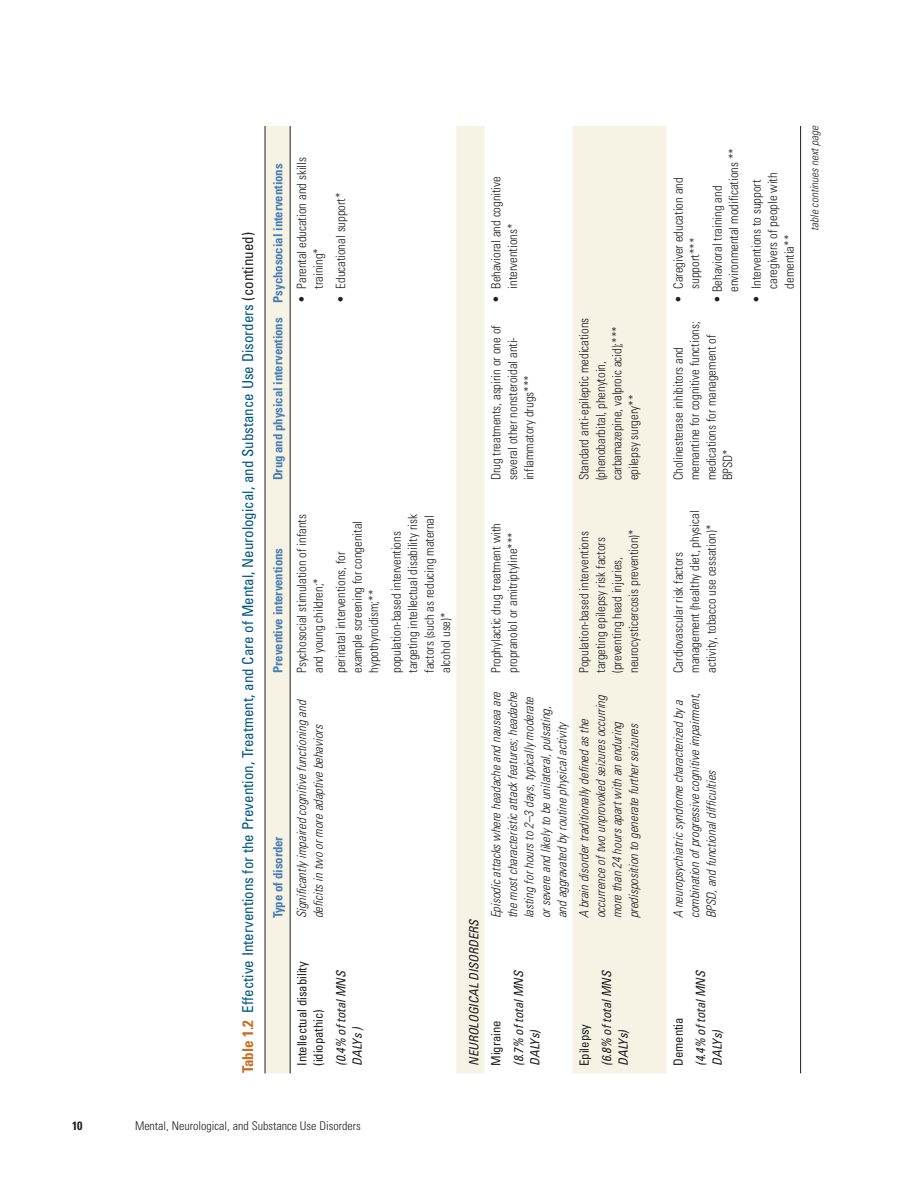
<style>
.page{position:relative;width:918px;height:1188px;background:#fff}
.page>*{position:absolute;margin:0;border:0;box-sizing:border-box;transform-origin:0 0}
.t1{font:condensed 15px "Univers";color:#015685}
.t2{font:300 condensed 12.75px/16.5px "Univers";letter-spacing:-.005em;color:#231f20}
.t3{font:italic 300 condensed 12.75px/16.5px "Univers";letter-spacing:-.005em;color:#231f20}
.t4{font:italic condensed 12.75px/22.4px "Univers";letter-spacing:-.005em;color:#231f20}
.t5{font:700 condensed 12.75px "Univers";letter-spacing:-.005em;color:#497eb2}
.t6{font:condensed 12.75px/16.5px "Univers";letter-spacing:-.005em;color:#231f20}
.t7{font:300 condensed 12px "Univers";color:#231f20}
.t8{font:700 condensed 12px "Univers";color:#231f20}
.t9{font:italic 300 condensed 11.25px "Univers";color:#231f20}
.s1{font-weight:700;color:#ca6b21}
.s2{color:#231f20}
.s3{font-style:normal}
</style>
<div class="page">
<svg style="left:266px;top:126px;width:401px;height:947px"></svg>
<hr style="left:265px;top:126px;width:1px;height:947px;background:#231f20">
<hr style="left:290px;top:126px;width:1px;height:947px;background:#231f20">
<hr style="left:800px;top:126px;width:1px;height:947px;background:#231f20">
<p class="t1" style="left:242px;top:1073px;width:843px;rotate:-90deg"><span class="s1">Table 1.2</span> Effective Interventions for the Prevention, Treatment, and Care of Mental, Neurological, and Substance Use Disorders <span class="s2">(continued)</span></p>
<p class="t5" style="left:273px;top:480px;width:318px;rotate:-90deg">Drug and physical interventions Psychosocial interventions</p>
<p class="t2" style="left:295px;top:289px;width:133px;text-indent:-14px;rotate:-90deg">• Parental education and skills training*</p>
<p class="t2" style="left:334px;top:303px;width:112px;rotate:-90deg">• Educational support*</p>
<p class="t5" style="left:273px;top:673px;width:126px;rotate:-90deg">Preventive interventions</p>
<p class="t5" style="left:273px;top:918px;width:84px;rotate:-90deg">Type of disorder</p>
<p class="t2" style="left:295px;top:673px;width:160px;rotate:-90deg">Psychosocial stimulation of infants and young children;*</p>
<p class="t2" style="left:334px;top:673px;width:153px;rotate:-90deg">perinatal interventions, for example screening for congenital hypothyroidism;**</p>
<p class="t2" style="left:389px;top:673px;width:160px;rotate:-90deg">population-based interventions targeting intellectual disability risk factors (such as reducing maternal alcohol use)*</p>
<p class="t3" style="left:295px;top:918px;width:219px;rotate:-90deg">Significantly impaired cognitive functioning and deficits in two or more adaptive behaviors</p>
<p class="t6" style="left:295px;top:1066px;width:106px;rotate:-90deg">Intellectual disability (idiopathic)</p>
<p class="t4" style="left:334px;top:1066px;width:96px;line-height:16.5px;rotate:-90deg">(0.4% of total MNS<br>DALYs )</p>
<p class="t2" style="left:489px;top:289px;width:114px;text-indent:-14px;rotate:-90deg">• Behavioral and cognitive interventions*</p>
<p class="t2" style="left:489px;top:480px;width:157px;rotate:-90deg">Drug treatments, aspirin or one of several other nonsteroidal anti&shy;inflammatory drugs***</p>
<p class="t2" style="left:577px;top:480px;width:164px;rotate:-90deg">Standard anti-epileptic medications (phenobarbital, phenytoin, carbamazepine, valproic acid);*** epilepsy surgery**</p>
<p class="t2" style="left:489px;top:673px;width:151px;rotate:-90deg">Prophylactic drug treatment with propranolol or amitriptyline***</p>
<p class="t3" style="left:489px;top:918px;width:229px;rotate:-90deg">Episodic attacks where headache and nausea are the most characteristic attack features; headache lasting for hours to 2–3 days, typically moderate or severe and likely to be unilateral, pulsating, and aggravated by routine physical activity</p>
<p class="t4" style="left:464px;top:1066px;width:148px;rotate:-90deg">NEUROLOGICAL DISORDERS<br><span class="s3">Migraine<br></span>(8.7% of total MNS</p>
<p class="t4" style="left:525px;top:1066px;width:37px;rotate:-90deg">DALYs)</p>
<p class="t2" style="left:577px;top:673px;width:145px;rotate:-90deg">Population-based interventions targeting epilepsy risk factors (preventing head injuries, neurocysticercosis prevention)*</p>
<p class="t3" style="left:577px;top:918px;width:225px;rotate:-90deg">A brain disorder traditionally defined as the occurrence of two unprovoked seizures occurring more than 24 hours apart with an enduring predisposition to generate further seizures</p>
<p class="t4" style="left:574px;top:1066px;width:96px;rotate:-90deg"><span class="s3">Epilepsy<br></span>(6.8% of total MNS</p>
<p class="t4" style="left:613px;top:1066px;width:37px;rotate:-90deg">DALYs)</p>
<p class="t8" style="left:72px;top:1122px;width:12px">10</p>
<p class="t7" style="left:135px;top:1122px;width:227px">Mental, Neurological, and Substance Use Disorders</p>
<p class="t2" style="left:671px;top:289px;width:113px;text-indent:-14px;rotate:-90deg">• Caregiver education and support***</p>
<p class="t2" style="left:710px;top:292px;width:145px;text-indent:-11px;rotate:-90deg">• Behavioral training and environmental modifications **</p>
<p class="t2" style="left:671px;top:480px;width:160px;rotate:-90deg">Cholinesterase inhibitors and memantine for cognitive functions; medications for management of<br>BPSD*</p>
<p class="t2" style="left:671px;top:673px;width:164px;rotate:-90deg">Cardiovascular risk factors management (healthy diet, physical activity, tobacco use cessation)*</p>
<p class="t3" style="left:671px;top:918px;width:227px;rotate:-90deg">A neuropsychiatric syndrome characterized by a combination of progressive cognitive impairment,<br>BPSD, and functional difficulties</p>
<p class="t2" style="left:749px;top:289px;width:118px;text-indent:-14px;rotate:-90deg">• Interventions to support caregivers of people with dementia**</p>
<p class="t9" style="left:810px;top:231px;width:107px;rotate:-90deg">table continues next page</p>
<p class="t4" style="left:668px;top:1066px;width:96px;rotate:-90deg"><span class="s3">Dementia<br></span>(4.4% of total MNS</p>
<p class="t4" style="left:707px;top:1066px;width:37px;rotate:-90deg">DALYs)</p>
</div>
